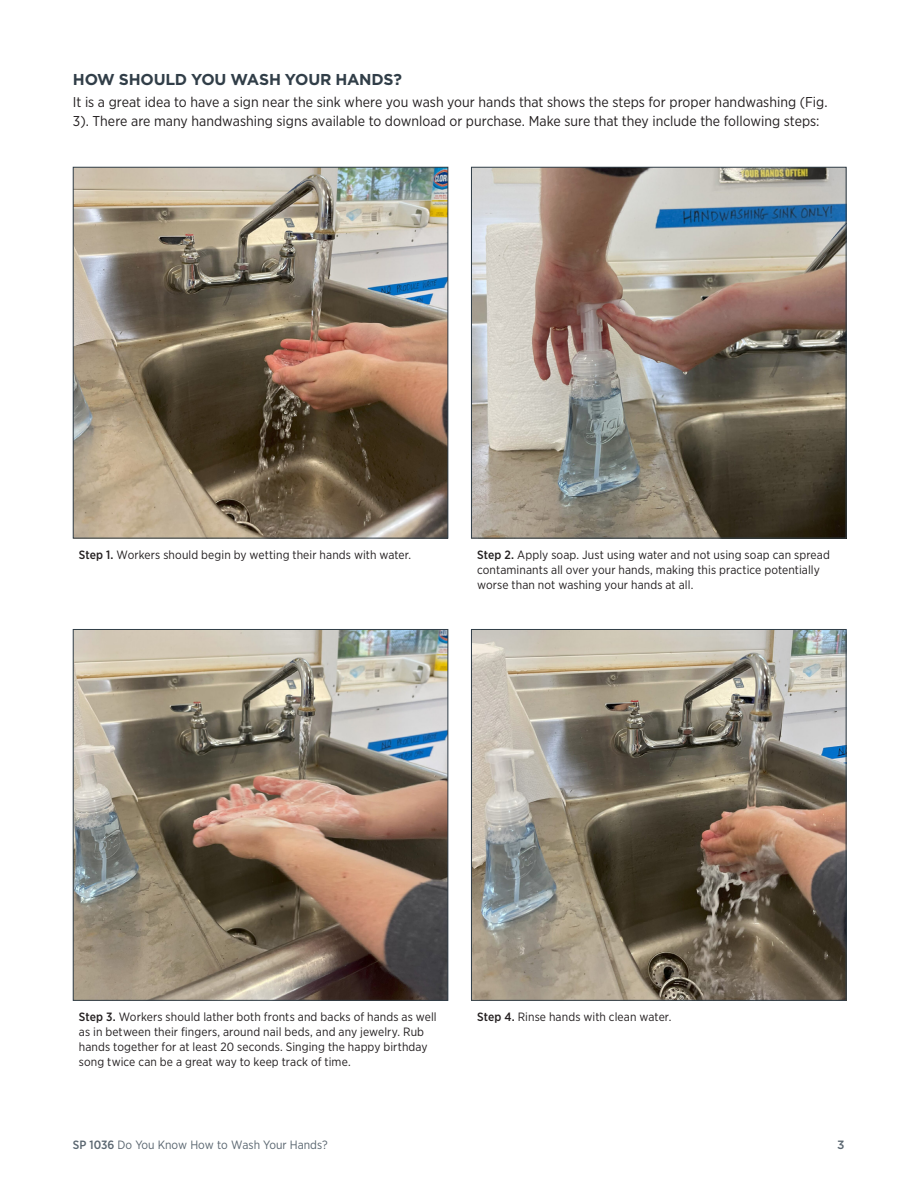
<style>
.page{position:relative;width:918px;height:1188px;background:#fff}
.page>*{position:absolute;margin:0;border:0;box-sizing:border-box;transform-origin:0 0}
.Subheads{font:700 15.75px "Gotham";letter-spacing:-.015em;color:#313e48}
.Body_Text{font:14.25px/18.8px "Gotham Narrow";color:#231f20}
.Photo_Captions{font:12px/15px "Gotham Narrow";letter-spacing:.01em;color:#231f20}
.t1{font:12px "Gotham Narrow";color:#5a6670}
.t2{font:500 12px "Gotham";color:#5a6670}
.s1{font-weight:500}
</style>
<div class="page">
<img style="left:75px;top:169px;width:371px;height:367px">
<div style="left:73px;top:167px;width:375px;height:371px;border:1px solid #313e48"></div>
<img style="left:75px;top:631px;width:371px;height:368px">
<div style="left:73px;top:629px;width:375px;height:372px;border:1px solid #313e48"></div>
<img style="left:473px;top:169px;width:371px;height:367px">
<div style="left:471px;top:167px;width:375px;height:371px;border:1px solid #313e48"></div>
<img style="left:473px;top:631px;width:371px;height:368px">
<div style="left:471px;top:629px;width:375px;height:372px;border:1px solid #313e48"></div>
<p class="Subheads" style="left:73px;top:69px;width:331px">HOW SHOULD YOU WASH YOUR HANDS?</p>
<p class="Body_Text" style="left:73px;top:92px;width:756px">It is a great idea to have a sign near the sink where you wash your hands that shows the steps for proper handwashing (Fig.<br>3). There are many handwashing signs available to download or purchase. Make sure that they include the following steps:</p>
<p class="Photo_Captions" style="left:79px;top:547px;width:334px"><span class="s1">Step 1.</span> Workers should begin by wetting their hands with water.</p>
<p class="Photo_Captions" style="left:477px;top:547px;width:354px"><span class="s1">Step 2.</span> Apply soap. Just using water and not using soap can spread contaminants all over your hands, making this practice potentially worse than not washing your hands at all.</p>
<p class="Photo_Captions" style="left:79px;top:1009px;width:359px"><span class="s1">Step 3.</span> Workers should lather both fronts and backs of hands as well as in between their fingers, around nail beds, and any jewelry. Rub hands together for at least 20 seconds. Singing the happy birthday song twice can be a great way to keep track of time.</p>
<p class="Photo_Captions" style="left:477px;top:1009px;width:196px"><span class="s1">Step 4.</span> Rinse hands with clean water.</p>
<p class="t1" style="left:73px;top:1138px;width:256px"><span class="s1">SP 1036</span> Do You Know How to Wash Your Hands?</p>
<p class="t2" style="left:837px;top:1137px;width:9px">3</p>
</div>
